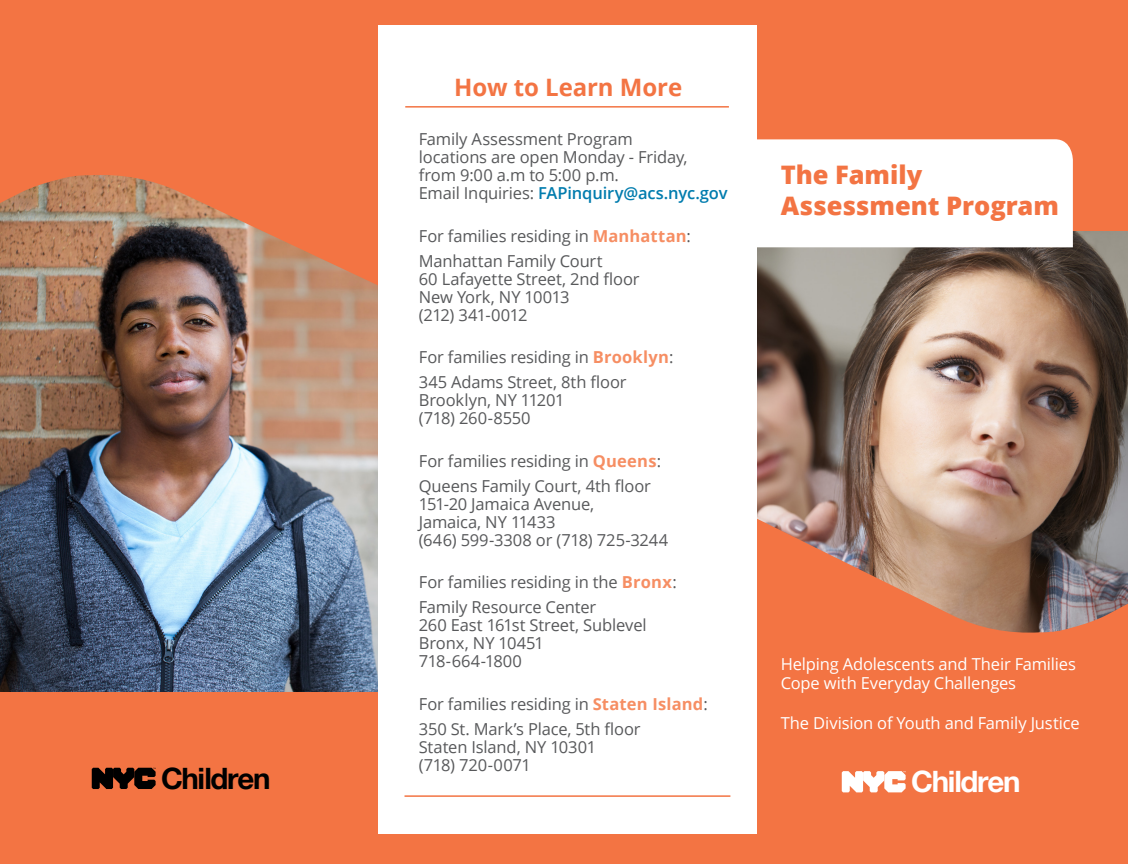
<style>
.page{position:relative;width:1128px;height:864px;background:#fff}
.page>*{position:absolute;margin:0;border:0;box-sizing:border-box;transform-origin:0 0}
.t1{font:700 29.4px "Helvetica Neue";letter-spacing:-.05em;color:#000}
.t2{font:700 29.4px "Helvetica Neue";letter-spacing:-.05em;color:#fff}
.t3{font:800 25.5px/31.5px "Open Sans";color:#f37443}
.t4{font:700 24px "Open Sans";letter-spacing:-.005em;color:#f37443}
.t5{font:16.5px/18px "Open Sans";letter-spacing:-.01em;color:#58595b}
.t6{font:16.5px/19.5px "Open Sans";letter-spacing:-.01em;color:#fff}
.s1{font-weight:600;color:#007cae}
.s2{font-weight:700;color:#f68e63}
</style>
<div class="page">
<div style="left:0;top:0;width:756px;height:864px;background:#f37443"></div>
<div style="left:756px;top:0;width:371px;height:864px;background:#f37443"></div>
<img style="left:0;top:285px;width:378px;height:406px">
<img style="left:756px;top:232px;width:371px;height:286px">
<svg style="left:756px;top:518px;width:371px;height:269px"></svg>
<div style="left:756px;top:139px;width:316px;height:108px;background:#fff"></div>
<svg style="left:0;top:175px;width:377px;height:110px"></svg>
<div style="left:379px;top:26px;width:377px;height:808px;background:#fff"></div>
<hr style="left:405px;top:106px;width:323px;height:2px;background:#f37443">
<hr style="left:404px;top:795px;width:326px;height:2px;background:#f37443">
<svg style="left:92px;top:768px;width:64px;height:21px"></svg>
<svg style="left:841px;top:771px;width:64px;height:21px"></svg>
<h3 class="t4" style="left:454px;top:71px;width:229px">How to Learn More</h3>
<p class="t5" style="left:418px;top:130px;width:310px">Family Assessment Program<br>locations are open Monday - Friday, from 9:00 a.m to 5:00 p.m.<br>Email Inquiries: <span class="s1">FAPinquiry@acs.nyc.gov</span></p>
<p class="t5" style="left:418px;top:223px;width:274px;line-height:24.8px">For families residing in <span class="s2">Manhattan</span>:<br>Manhattan Family Court</p>
<p class="t5" style="left:418px;top:269px;width:222px">60 Lafayette Street, 2nd floor<br>New York, NY 10013<br>(212) 341-0012</p>
<p class="t5" style="left:418px;top:345px;width:256px;line-height:24.8px">For families residing in <span class="s2">Brooklyn</span>:<br>345 Adams Street, 8th floor</p>
<p class="t5" style="left:418px;top:391px;width:147px">Brooklyn, NY 11201 (718) 260-8550</p>
<p class="t5" style="left:418px;top:448px;width:244px;line-height:24.8px">For families residing in <span class="s2">Queens</span>:<br>Queens Family Court, 4th floor</p>
<p class="t5" style="left:418px;top:494px;width:251px">151-20 Jamaica Avenue,<br>Jamaica, NY 11433<br>(646) 599-3308 or (718) 725-3244</p>
<p class="t5" style="left:418px;top:570px;width:259px;line-height:24.8px">For families residing in the <span class="s2">Bronx</span>:<br>Family Resource Center</p>
<p class="t5" style="left:418px;top:616px;width:229px">260 East 161st Street, Sublevel<br>Bronx, NY 10451<br>718-664-1800</p>
<p class="t5" style="left:418px;top:691px;width:290px;line-height:24.8px">For families residing in <span class="s2">Staten Island</span>:<br>350 St. Mark’s Place, 5th floor</p>
<p class="t5" style="left:418px;top:737px;width:179px">Staten Island, NY 10301 (718) 720-0071</p>
<h2 class="t3" style="left:780px;top:157px;width:280px">The Family<br>Assessment Program</h2>
<p class="t6" style="left:780px;top:653px;width:297px">Helping Adolescents and Their Families<br>Cope with Everyday Challenges</p>
<p class="t6" style="left:780px;top:713px;width:300px">The Division of Youth and Family Justice</p>
<h1 class="t1" style="left:161px;top:755px;width:111px">Children</h1>
<h1 class="t2" style="left:911px;top:759px;width:111px">Children</h1>
</div>
